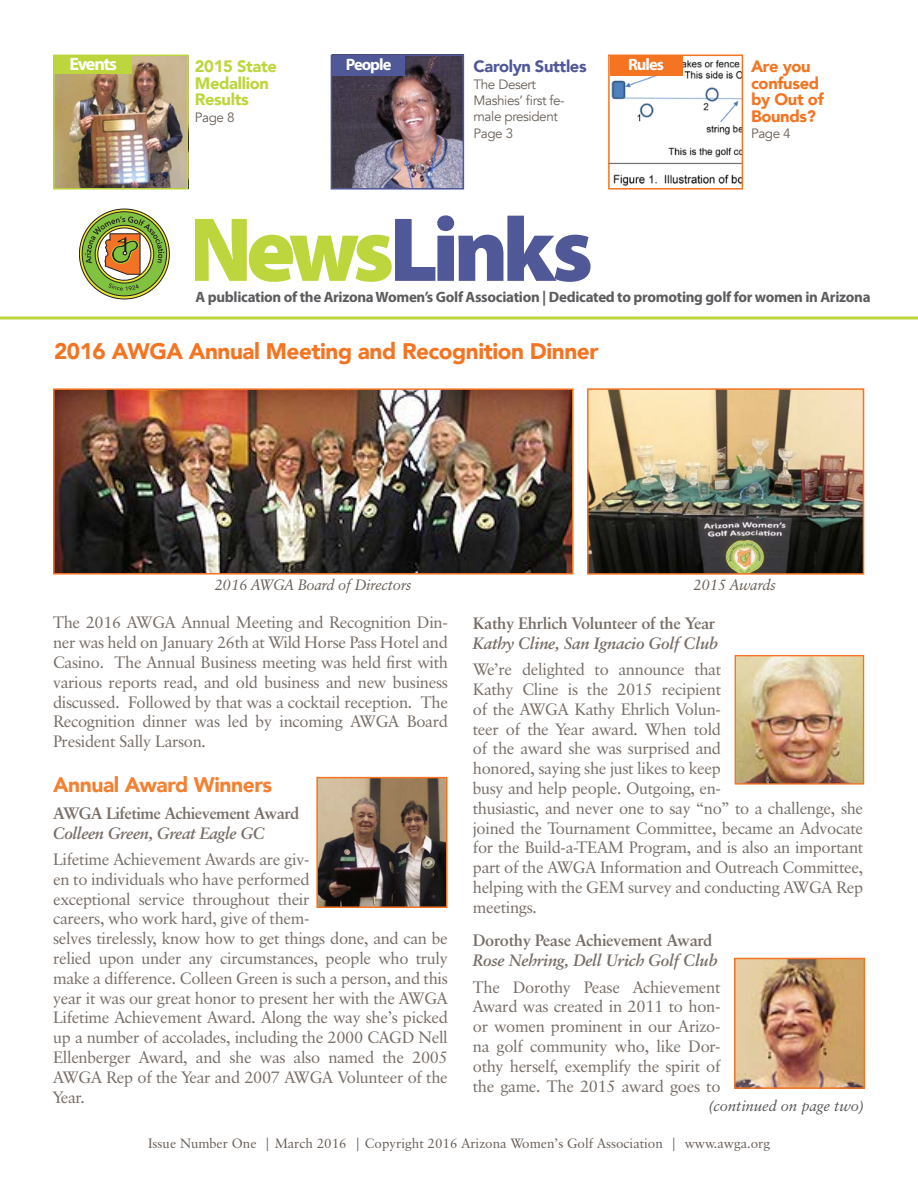
<style>
.page{position:relative;width:918px;height:1188px;background:#fff}
.page>*{position:absolute;margin:0;border:0;box-sizing:border-box;transform-origin:0 0}
.t1{font:900 91.8px "Myriad Pro";letter-spacing:-.065em;color:#515897}
.t2{font:900 22.5px "Avenir";letter-spacing:-.02em;color:#f47421}
.t3{font:900 21px "Avenir";letter-spacing:-.02em;color:#f48132}
.t4{font:700 18px "Myriad Pro";letter-spacing:-.065em;color:#fff}
.t5{font:16.5px/19.8px "Classical Garamond BT";letter-spacing:-.02em;color:#786e67;text-align:justify}
.t6{font:700 16.5px "Classical Garamond BT";letter-spacing:-.02em;color:#786e67}
.t7{font:italic 700 16.5px "Classical Garamond BT";letter-spacing:-.02em;color:#786e67}
.t8{font:900 16.5px/16.5px "Avenir";letter-spacing:-.02em;color:#f47421}
.t9{font:900 16.5px/16.5px "Avenir";letter-spacing:-.02em;color:#bdd63d}
.t10{font:900 16.5px "Avenir";letter-spacing:-.02em;color:#515897}
.t11{font:700 16.5px "Myriad Pro";letter-spacing:-.06em;color:#fff}
.t12{font:700 15px "Myriad Pro";letter-spacing:-.02em;color:#5c5c5f}
.t13{font:italic 15px "Classical Garamond BT";letter-spacing:-.01em;color:#6a6058}
.t14{font:italic 15px "Classical Garamond BT";color:#57585a}
.t15{font:13.5px "Classical Garamond BT";color:#6a6058}
.t16{font:13.5px/16.4px "Avenir";letter-spacing:-.03em;color:#6a6058}
.s1{color:#bdd63d}
</style>
<div class="page">
<img style="left:319px;top:780px;width:126px;height:125px">
<div style="left:316px;top:777px;width:132px;height:131px;border:2px solid #f47421"></div>
<img style="left:737px;top:657px;width:125px;height:126px">
<div style="left:735px;top:655px;width:129px;height:130px;border:1px solid #f47421"></div>
<img style="left:332px;top:54px;width:132px;height:133px">
<img style="left:737px;top:961px;width:125px;height:125px">
<div style="left:734px;top:958px;width:131px;height:131px;border:2px solid #f47421"></div>
<svg style="left:79px;top:209px;width:90px;height:90px"></svg>
<svg style="left:82px;top:212px;width:85px;height:84px"></svg>
<svg style="left:95px;top:225px;width:59px;height:58px"></svg>
<svg style="left:98px;top:228px;width:53px;height:52px"></svg>
<svg style="left:85px;top:216px;width:79px;height:59px"></svg>
<svg style="left:108px;top:283px;width:31px;height:8px"></svg>
<img style="left:56px;top:58px;width:129px;height:129px">
<div style="left:53px;top:55px;width:135px;height:135px;border:2px solid #bdd63d"></div>
<div style="left:55px;top:56px;width:77px;height:17px;background:#bdd63d"></div>
<div style="left:331px;top:55px;width:133px;height:135px;border:2px solid #515897"></div>
<div style="left:332px;top:56px;width:73px;height:19px;background:#515897"></div>
<img style="left:611px;top:58px;width:129px;height:128px">
<div style="left:608px;top:55px;width:135px;height:135px;border:2px solid #f47421"></div>
<div style="left:610px;top:56px;width:72px;height:19px;background:#f47421"></div>
<img style="left:56px;top:391px;width:514px;height:181px">
<div style="left:53px;top:388px;width:520px;height:187px;border:2px solid #f47421"></div>
<svg style="left:0;top:316px;width:918px;height:4px"></svg>
<img style="left:590px;top:391px;width:271px;height:181px">
<div style="left:587px;top:388px;width:277px;height:187px;border:2px solid #f47421"></div>
<p class="t4" style="left:69px;top:52px;width:49px">Events</p>
<p class="t10" style="left:474px;top:53px;width:115px">Carolyn Suttles</p>
<p class="t16" style="left:474px;top:76px;width:93px">The Desert<br>Mashies’ first fe&shy;male president<br>Page 3</p>
<p class="t11" style="left:346px;top:54px;width:47px">People</p>
<p class="t8" style="left:751px;top:58px;width:74px">Are you confused by Out of<br>Bounds?</p>
<p class="t16" style="left:751px;top:126px;width:41px">Page 4</p>
<p class="t11" style="left:628px;top:54px;width:37px">Rules</p>
<p class="t9" style="left:195px;top:58px;width:84px">2015 State<br>Medallion<br>Results</p>
<p class="t16" style="left:195px;top:109px;width:41px">Page 8</p>
<h1 class="t1" style="left:188px;top:189px;width:407px"><span class="s1">News</span>Links</h1>
<p class="t12" style="left:195px;top:287px;width:677px">A publication of the Arizona Women’s Golf Association | Dedicated to promoting golf for women in Arizona</p>
<h2 class="t2" style="left:54px;top:332px;width:546px">2016 AWGA Annual Meeting and Recognition Dinner</h2>
<p class="t13" style="left:215px;top:576px;width:199px">2016 AWGA Board of Directors</p>
<p class="t13" style="left:694px;top:576px;width:84px">2015 Awards</p>
<p class="t5" style="left:53px;top:613px;width:396px">The 2016 AWGA Annual Meeting and Recognition Din&shy;ner was held on January 26th at Wild Horse Pass Hotel and Casino. The Annual Business meeting was held first with various reports read, and old business and new business discussed. Followed by that was a cocktail reception. The Recognition dinner was led by incoming AWGA Board President Sally Larson.</p>
<p class="t3" style="left:53px;top:767px;width:221px">Annual Award Winners</p>
<p class="t6" style="left:53px;top:803px;width:248px">AWGA Lifetime Achievement Award</p>
<p class="t7" style="left:53px;top:823px;width:214px">Colleen Green, Great Eagle GC</p>
<p class="t5" style="left:53px;top:849px;width:396px;text-align:left">Lifetime Achievement Awards are giv-<br>en to individuals who have performed<br>exceptional service throughout their<br>careers, who work hard, give of them-<br>selves tirelessly, know how to get things done, and can be relied upon under any circumstances, people who truly make a difference. Colleen Green is such a person, and this year it was our great honor to present her with the AWGA Lifetime Achievement Award. Along the way she’s picked up a number of accolades, including the 2000 CAGD Nell Ellenberger Award, and she was also named the 2005<br>AWGA Rep of the Year and 2007 AWGA Volunteer of the Year.</p>
<p class="t6" style="left:473px;top:613px;width:244px">Kathy Ehrlich Volunteer of the Year</p>
<p class="t7" style="left:473px;top:633px;width:247px">Kathy Cline, San Ignacio Golf Club</p>
<p class="t5" style="left:473px;top:659px;width:392px;text-align:left">We’re delighted to announce that<br>Kathy Cline is the 2015 recipient<br>of the AWGA Kathy Ehrlich Volun-<br>teer of the Year award. When told<br>of the award she was surprised and<br>honored, saying she just likes to keep<br>busy and help people. Outgoing, en-<br>thusiastic, and never one to say “no” to a challenge, she joined the Tournament Committee, became an Advocate for the Build-a-TEAM Program, and is also an important part of the AWGA Information and Outreach Committee, helping with the GEM survey and conducting AWGA Rep meetings.</p>
<p class="t6" style="left:473px;top:930px;width:241px">Dorothy Pease Achievement Award</p>
<p class="t7" style="left:473px;top:950px;width:247px">Rose Nehring, Dell Urich Golf Club</p>
<p class="t5" style="left:473px;top:977px;width:249px">The Dorothy Pease Achievement Award was created in 2011 to hon&shy;or women prominent in our Arizo&shy;na golf community who, like Dor&shy;othy herself, exemplify the spirit of the game. The 2015 award goes to</p>
<p class="t14" style="left:709px;top:1096px;width:157px">(continued on page two)</p>
<p class="t15" style="left:148px;top:1135px;width:624px">Issue Number One | March 2016 | Copyright 2016 Arizona Women’s Golf Association | www.awga.org</p>
</div>
